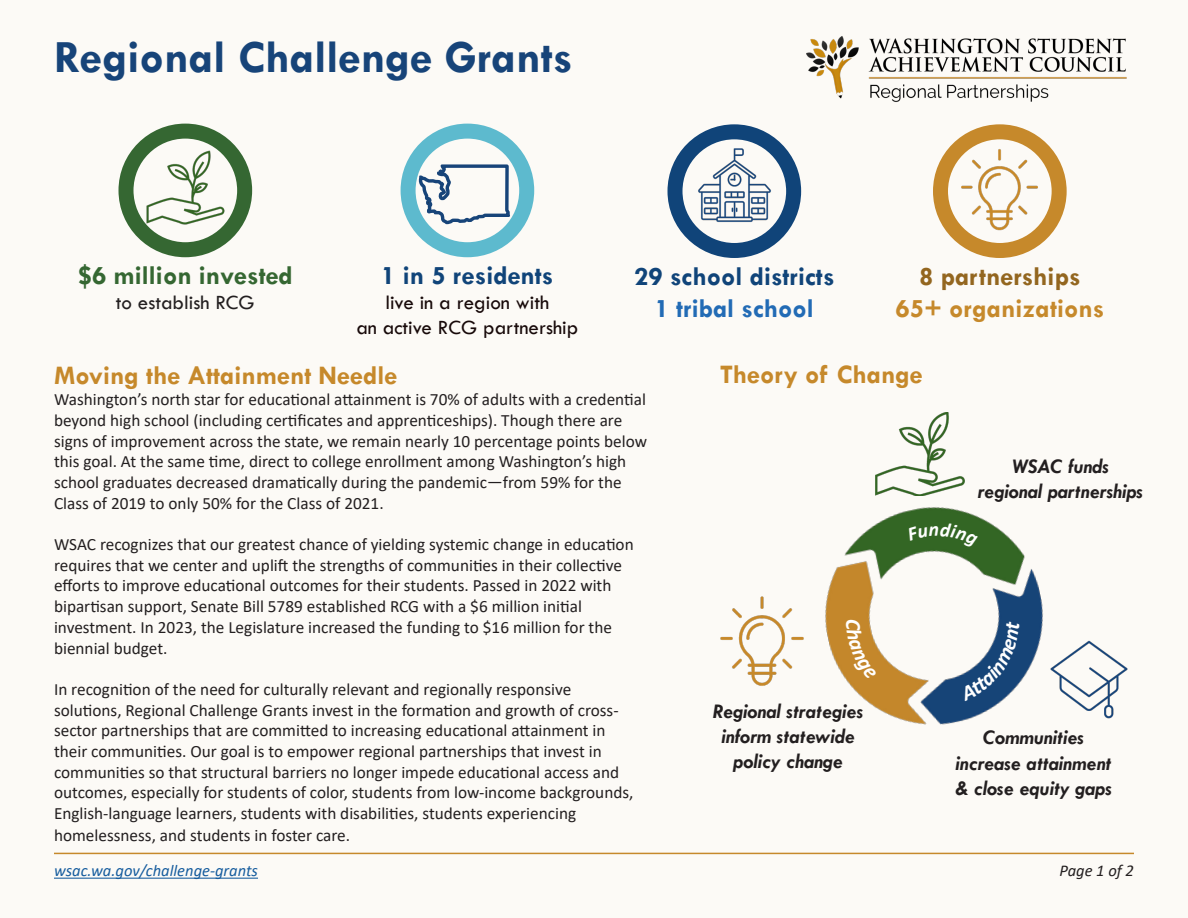
<style>
.page{position:relative;width:1188px;height:918px;background:#fbf8f1}
.page>*{position:absolute;margin:0;border:0;box-sizing:border-box;transform-origin:0 0}
.t1{font:700 46.5px "Tw Cen";color:#174479}
.t2{font:700 27px "Tw Cen";color:#c6892b}
.t3{font:700 27px "Tw Cen";color:#104479}
.t4{font:700 27px "Tw Cen";color:#356732}
.t5{font:700 27px "Tw Cen";color:#226bb5}
.t6{font:700 27px "Tw Cen";color:#93661f}
.t7{font:italic 700 21px "Tw Cen";color:#231f20}
.t8{font:21px "Tw Cen";color:#170909}
.t9{font:21px "Tw Cen";color:#231f20}
.t10{font:17.25px/20.7px "Calibri";color:#231f20}
.t11{font:italic 16.5px "Calibri";color:#175d9e}
.t12{font:italic 16.5px "Calibri";color:#231f20}
</style>
<div class="page">
<img style="left:806px;top:36px;width:321px;height:66px">
<img style="left:143px;top:145px;width:84px;height:84px">
<div style="left:119px;top:124px;width:133px;height:133px;border:15px solid #356732;border-radius:50%"></div>
<div style="left:401px;top:124px;width:133px;height:133px;border:15px solid #5dbace;border-radius:50%"></div>
<svg style="left:418px;top:151px;width:93px;height:75px"></svg>
<div style="left:668px;top:124px;width:133px;height:134px;border:15px solid #104479;border-radius:50%"></div>
<img style="left:695px;top:146px;width:78px;height:76px">
<div style="left:933px;top:124px;width:134px;height:134px;border:15px solid #c6892b;border-radius:50%"></div>
<img style="left:959px;top:146px;width:81px;height:87px">
<hr style="left:54px;top:878px;width:204px;height:1px;background:#175d9e">
<hr style="left:54px;top:853px;width:1080px;height:1px;background:#c6892b">
<img style="left:825px;top:507px;width:218px;height:218px">
<img style="left:875px;top:412px;width:90px;height:84px">
<img style="left:1042px;top:634px;width:86px;height:91px">
<img style="left:720px;top:596px;width:84px;height:90px">
<div style="left:907px;top:523px;width:71px;height:25px;background:#336624"></div>
<svg style="left:846px;top:619px;width:31px;height:61px;background:#c78f39"></svg>
<svg style="left:959px;top:621px;width:60px;height:80px"></svg>
<p class="t1" style="left:54px;top:29px;width:520px">Regional Challenge Grants</p>
<p class="t4" style="left:78px;top:259px;width:217px">$6 million invested</p>
<p class="t9" style="left:116px;top:290px;width:140px">to establish RCG</p>
<p class="t3" style="left:381px;top:259px;width:174px">1 in 5 residents</p>
<p class="t8" style="left:385px;top:290px;width:165px">live in a region with</p>
<p class="t8" style="left:356px;top:315px;width:224px">an active RCG partnership</p>
<p class="t3" style="left:634px;top:260px;width:202px">29 school districts</p>
<p class="t5" style="left:655px;top:292px;width:161px">1 tribal school</p>
<p class="t6" style="left:919px;top:260px;width:163px">8 partnerships</p>
<p class="t2" style="left:895px;top:292px;width:211px">65+ organizations</p>
<p class="t2" style="left:54px;top:360px;width:345px">Moving the Attainment Needle</p>
<p class="t10" style="left:54px;top:389px;width:595px">Washington’s north star for educational attainment is 70% of adults with a credential beyond high school (including certificates and apprenticeships). Though there are signs of improvement across the state, we remain nearly 10 percentage points below this goal. At the same time, direct to college enrollment among Washington’s high school graduates decreased dramatically during the pandemic—from 59% for the Class of 2019 to only 50% for the Class of 2021.</p>
<p class="t10" style="left:54px;top:534px;width:581px">WSAC recognizes that our greatest chance of yielding systemic change in education requires that we center and uplift the strengths of communities in their collective efforts to improve educational outcomes for their students. Passed in 2022 with bipartisan support, Senate Bill 5789 established RCG with a $6 million initial investment. In 2023, the Legislature increased the funding to $16 million for the biennial budget.</p>
<p class="t10" style="left:54px;top:678px;width:581px">In recognition of the need for culturally relevant and regionally responsive solutions, Regional Challenge Grants invest in the formation and growth of cross&shy;sector partnerships that are committed to increasing educational attainment in their communities. Our goal is to empower regional partnerships that invest in communities so that structural barriers no longer impede educational access and outcomes, especially for students of color, students from low-income backgrounds, English-language learners, students with disabilities, students experiencing homelessness, and students in foster care.</p>
<p class="t2" style="left:720px;top:358px;width:204px">Theory of Change</p>
<p class="t7" style="left:1012px;top:453px;width:98px">WSAC funds</p>
<p class="t7" style="left:978px;top:479px;width:167px">regional partnerships</p>
<p class="t7" style="left:713px;top:699px;width:152px">Regional strategies</p>
<p class="t7" style="left:721px;top:724px;width:135px">inform statewide</p>
<p class="t7" style="left:733px;top:749px;width:111px">policy change</p>
<p class="t7" style="left:983px;top:725px;width:103px">Communities</p>
<p class="t7" style="left:955px;top:750px;width:158px">increase attainment</p>
<p class="t7" style="left:955px;top:775px;width:158px">&amp; close equity gaps</p>
<p class="t11" style="left:54px;top:859px;width:206px">wsac.wa.gov/challenge-grants</p>
<p class="t12" style="left:1060px;top:859px;width:76px">Page 1 of 2</p>
</div>
